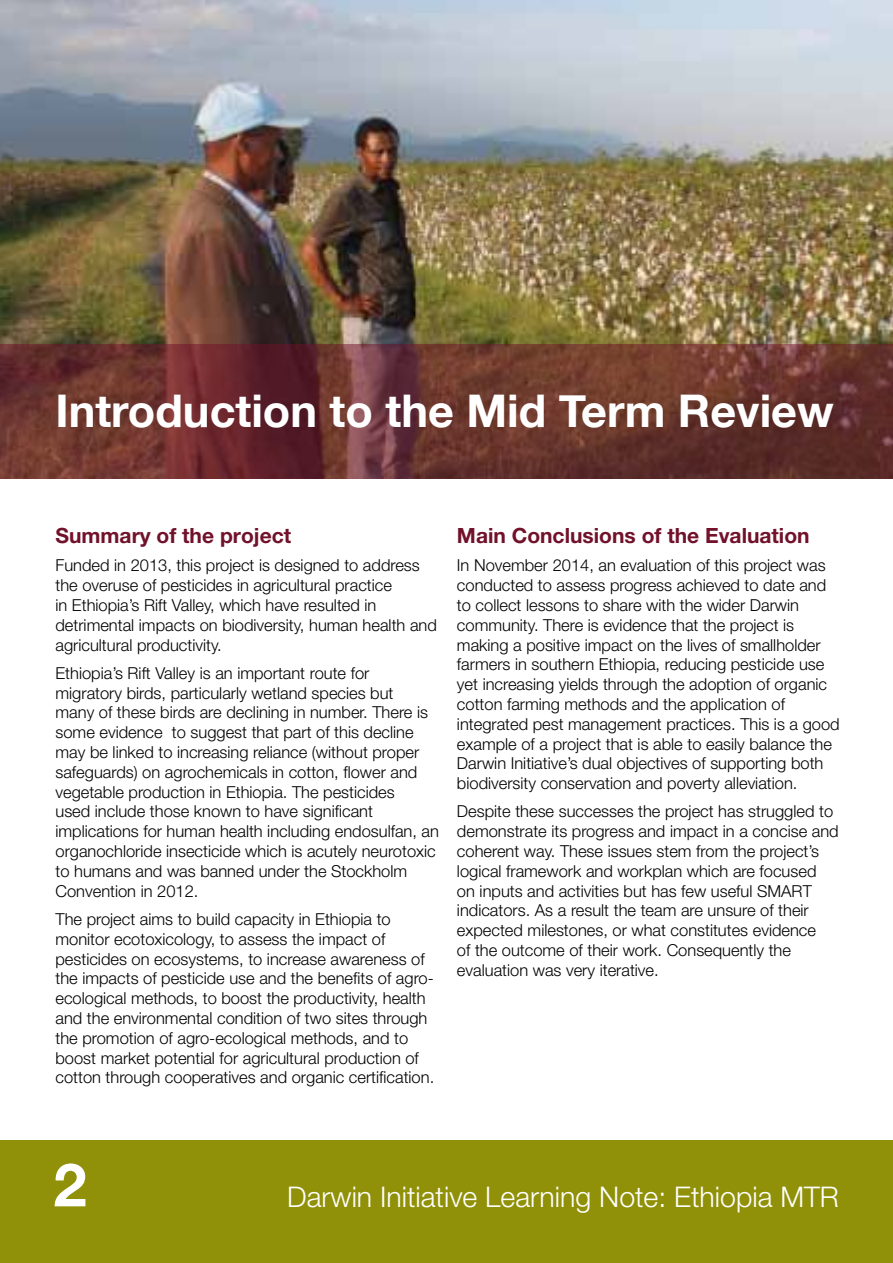
<style>
.page{position:relative;width:893px;height:1263px;background:#fff}
.page>*{position:absolute;margin:0;border:0;box-sizing:border-box;transform-origin:0 0}
.t1{font:700 60px "Helvetica Neue LT Pro";color:#fff}
.t2{font:700 45px "Helvetica Neue";color:#fff}
.t3{font:300 28.5px "Helvetica Neue LT Pro";color:#fff}
.t4{font:700 21px "Helvetica Neue LT Pro";color:#71112a}
.t5{font:300 16.5px/19.8px "Helvetica Neue LT Pro";color:#000}
</style>
<div class="page">
<div style="left:0;top:1140px;width:893px;height:123px;background:#909108"></div>
<img style="left:0;top:1px;width:893px;height:343px">
<svg style="left:0;top:344px;width:893px;height:135px;background:#69332f"></svg>
<h2 class="t2" style="left:55px;top:383px;width:780px">Introduction to the Mid Term Review</h2>
<p class="t4" style="left:55px;top:522px;width:237px">Summary of the project</p>
<p class="t5" style="left:55px;top:555px;width:383px">Funded in 2013, this project is designed to address the overuse of pesticides in agricultural practice<br>in Ethiopia’s Rift Valley, which have resulted in detrimental impacts on biodiversity, human health and agricultural productivity.</p>
<p class="t5" style="left:55px;top:663px;width:385px">Ethiopia’s Rift Valley is an important route for migratory birds, particularly wetland species but<br>many of these birds are declining in number. There is some evidence to suggest that part of this decline may be linked to increasing reliance (without proper safeguards) on agrochemicals in cotton, flower and vegetable production in Ethiopia. The pesticides<br>used include those known to have significant implications for human health including endosulfan, an organochloride insecticide which is acutely neurotoxic to humans and was banned under the Stockholm Convention in 2012.</p>
<p class="t5" style="left:55px;top:909px;width:380px">The project aims to build capacity in Ethiopia to monitor ecotoxicology, to assess the impact of pesticides on ecosystems, to increase awareness of the impacts of pesticide use and the benefits of agro&shy;ecological methods, to boost the productivity, health and the environmental condition of two sites through the promotion of agro-ecological methods, and to boost market potential for agricultural production of cotton through cooperatives and organic certification.</p>
<p class="t4" style="left:457px;top:522px;width:354px">Main Conclusions of the Evaluation</p>
<p class="t5" style="left:457px;top:555px;width:384px">In November 2014, an evaluation of this project was conducted to assess progress achieved to date and to collect lessons to share with the wider Darwin community. There is evidence that the project is making a positive impact on the lives of smallholder farmers in southern Ethiopia, reducing pesticide use yet increasing yields through the adoption of organic cotton farming methods and the application of integrated pest management practices. This is a good example of a project that is able to easily balance the Darwin Initiative’s dual objectives of supporting both biodiversity conservation and poverty alleviation.</p>
<p class="t5" style="left:457px;top:801px;width:383px">Despite these successes the project has struggled to demonstrate its progress and impact in a concise and coherent way. These issues stem from the project’s logical framework and workplan which are focused<br>on inputs and activities but has few useful SMART indicators. As a result the team are unsure of their expected milestones, or what constitutes evidence<br>of the outcome of their work. Consequently the evaluation was very iterative.</p>
<h1 class="t1" style="left:53px;top:1148px;width:35px">2</h1>
<h3 class="t3" style="left:287px;top:1179px;width:553px">Darwin Initiative Learning Note: Ethiopia MTR</h3>
</div>
